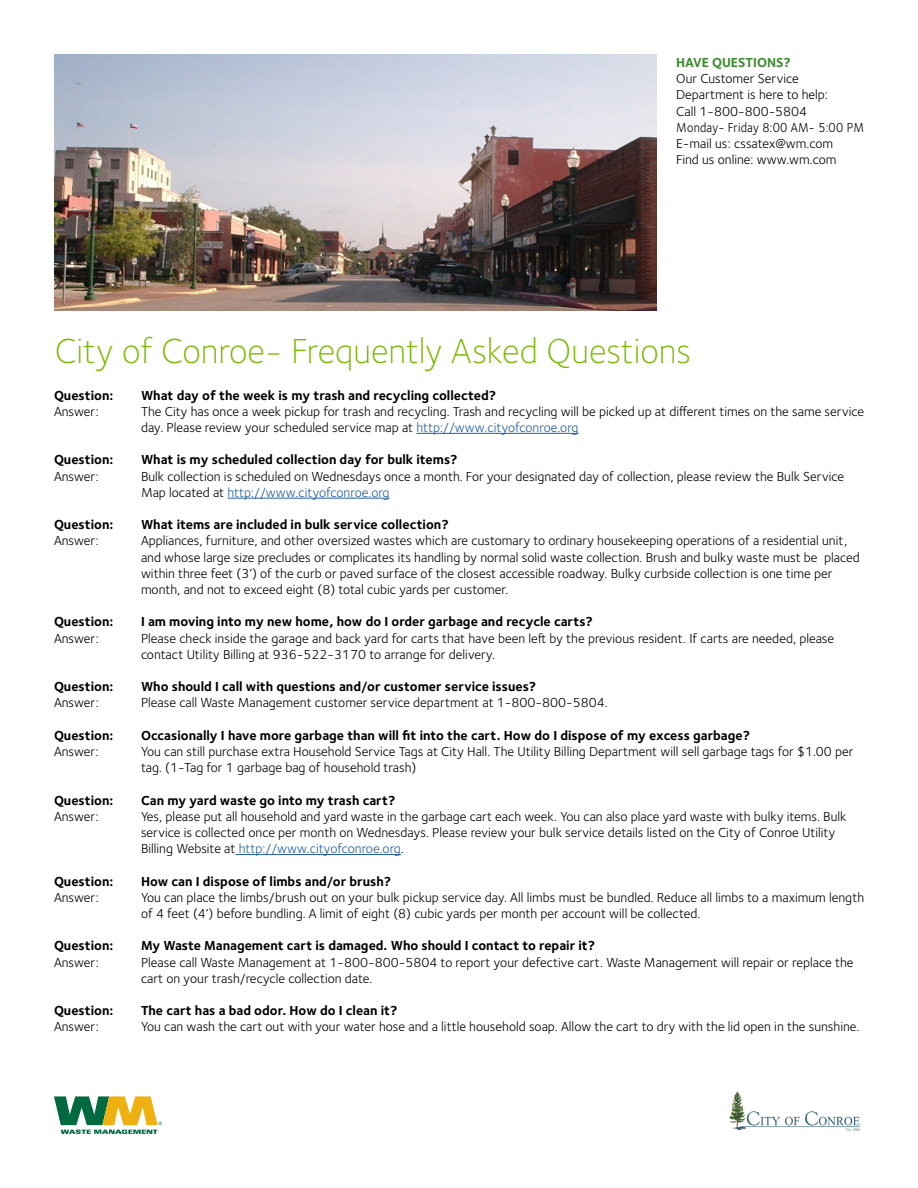
<style>
.page{position:relative;width:918px;height:1188px;background:#fff}
.page>*{position:absolute;margin:0;border:0;box-sizing:border-box;transform-origin:0 0}
.t1{font:300 36px "Foundry Sterling";color:#7bb902}
.t2{font:13.5px/16.2px "Foundry Sterling";color:#000}
.t3{font:700 13.5px "Foundry Sterling";color:#000}
.t4{font:700 13.5px "Foundry Sterling";color:#3c8a2e}
.s1{color:#215e9e}
</style>
<div class="page">
<hr style="left:417px;top:433px;width:162px;height:1px;background:#215e9e">
<hr style="left:228px;top:498px;width:162px;height:1px;background:#215e9e">
<hr style="left:236px;top:854px;width:165px;height:1px;background:#215e9e">
<img style="left:729px;top:1091px;width:131px;height:40px">
<svg style="left:54px;top:1096px;width:108px;height:38px"></svg>
<img style="left:55px;top:54px;width:602px;height:256px">
<p class="t4" style="left:676px;top:54px;width:116px">HAVE QUESTIONS?</p>
<p class="t2" style="left:676px;top:71px;width:189px">Our Customer Service<br>Department is here to help:<br>Call 1-800-800-5804<br>Monday- Friday 8:00 AM- 5:00 PM<br>E-mail us: cssatex@wm.com<br>Find us online: www.wm.com</p>
<h1 class="t1" style="left:55px;top:330px;width:638px">City of Conroe- Frequently Asked Questions</h1>
<p class="t3" style="left:54px;top:387px;width:61px">Question:</p>
<p class="t2" style="left:54px;top:403px;width:46px">Answer:</p>
<p class="t3" style="left:54px;top:452px;width:61px">Question:</p>
<p class="t2" style="left:54px;top:468px;width:46px">Answer:</p>
<p class="t3" style="left:54px;top:517px;width:61px">Question:</p>
<p class="t2" style="left:54px;top:533px;width:46px">Answer:</p>
<p class="t3" style="left:54px;top:614px;width:61px">Question:</p>
<p class="t2" style="left:54px;top:630px;width:46px">Answer:</p>
<p class="t3" style="left:54px;top:679px;width:61px">Question:</p>
<p class="t2" style="left:54px;top:695px;width:46px">Answer:</p>
<p class="t3" style="left:54px;top:727px;width:61px">Question:</p>
<p class="t2" style="left:54px;top:744px;width:46px">Answer:</p>
<p class="t3" style="left:54px;top:792px;width:61px">Question:</p>
<p class="t2" style="left:54px;top:808px;width:46px">Answer:</p>
<p class="t3" style="left:54px;top:873px;width:61px">Question:</p>
<p class="t2" style="left:54px;top:889px;width:46px">Answer:</p>
<p class="t3" style="left:54px;top:938px;width:61px">Question:</p>
<p class="t2" style="left:54px;top:954px;width:46px">Answer:</p>
<p class="t3" style="left:54px;top:1003px;width:61px">Question:</p>
<p class="t2" style="left:54px;top:1019px;width:46px">Answer:</p>
<p class="t3" style="left:141px;top:387px;width:357px">What day of the week is my trash and recycling collected?</p>
<p class="t2" style="left:141px;top:403px;width:725px">The City has once a week pickup for trash and recycling. Trash and recycling will be picked up at different times on the same service day. Please review your scheduled service map at <span class="s1">http://www.cityofconroe.org</span></p>
<p class="t3" style="left:141px;top:452px;width:318px">What is my scheduled collection day for bulk items?</p>
<p class="t2" style="left:141px;top:468px;width:705px">Bulk collection is scheduled on Wednesdays once a month. For your designated day of collection, please review the Bulk Service<br>Map located at <span class="s1">http://www.cityofconroe.org</span></p>
<p class="t3" style="left:141px;top:517px;width:309px">What items are included in bulk service collection?</p>
<p class="t2" style="left:141px;top:533px;width:720px">Appliances, furniture, and other oversized wastes which are customary to ordinary housekeeping operations of a residential unit, and whose large size precludes or complicates its handling by normal solid waste collection. Brush and bulky waste must be placed within three feet (3’) of the curb or paved surface of the closest accessible roadway. Bulky curbside collection is one time per month, and not to exceed eight (8) total cubic yards per customer.</p>
<p class="t3" style="left:141px;top:614px;width:453px">I am moving into my new home, how do I order garbage and recycle carts?</p>
<p class="t2" style="left:141px;top:630px;width:695px">Please check inside the garage and back yard for carts that have been left by the previous resident. If carts are needed, please contact Utility Billing at 936-522-3170 to arrange for delivery.</p>
<p class="t3" style="left:141px;top:679px;width:397px">Who should I call with questions and/or customer service issues?</p>
<p class="t2" style="left:141px;top:695px;width:468px">Please call Waste Management customer service department at 1-800-800-5804.</p>
<p class="t3" style="left:141px;top:727px;width:611px">Occasionally I have more garbage than will fit into the cart. How do I dispose of my excess garbage?</p>
<p class="t2" style="left:141px;top:744px;width:714px">You can still purchase extra Household Service Tags at City Hall. The Utility Billing Department will sell garbage tags for $1.00 per tag. (1-Tag for 1 garbage bag of household trash)</p>
<p class="t3" style="left:141px;top:792px;width:256px">Can my yard waste go into my trash cart?</p>
<p class="t2" style="left:141px;top:808px;width:707px">Yes, please put all household and yard waste in the garbage cart each week. You can also place yard waste with bulky items. Bulk service is collected once per month on Wednesdays. Please review your bulk service details listed on the City of Conroe Utility<br>Billing Website at <span class="s1">http://www.cityofconroe.org</span>.</p>
<p class="t3" style="left:141px;top:873px;width:252px">How can I dispose of limbs and/or brush?</p>
<p class="t2" style="left:141px;top:889px;width:725px">You can place the limbs/brush out on your bulk pickup service day. All limbs must be bundled. Reduce all limbs to a maximum length of 4 feet (4’) before bundling. A limit of eight (8) cubic yards per month per account will be collected.</p>
<p class="t3" style="left:141px;top:938px;width:456px">My Waste Management cart is damaged. Who should I contact to repair it?</p>
<p class="t2" style="left:141px;top:954px;width:714px">Please call Waste Management at 1-800-800-5804 to report your defective cart. Waste Management will repair or replace the cart on your trash/recycle collection date.</p>
<p class="t3" style="left:141px;top:1003px;width:258px">The cart has a bad odor. How do I clean it?</p>
<p class="t2" style="left:141px;top:1019px;width:720px">You can wash the cart out with your water hose and a little household soap. Allow the cart to dry with the lid open in the sunshine.</p>
</div>
